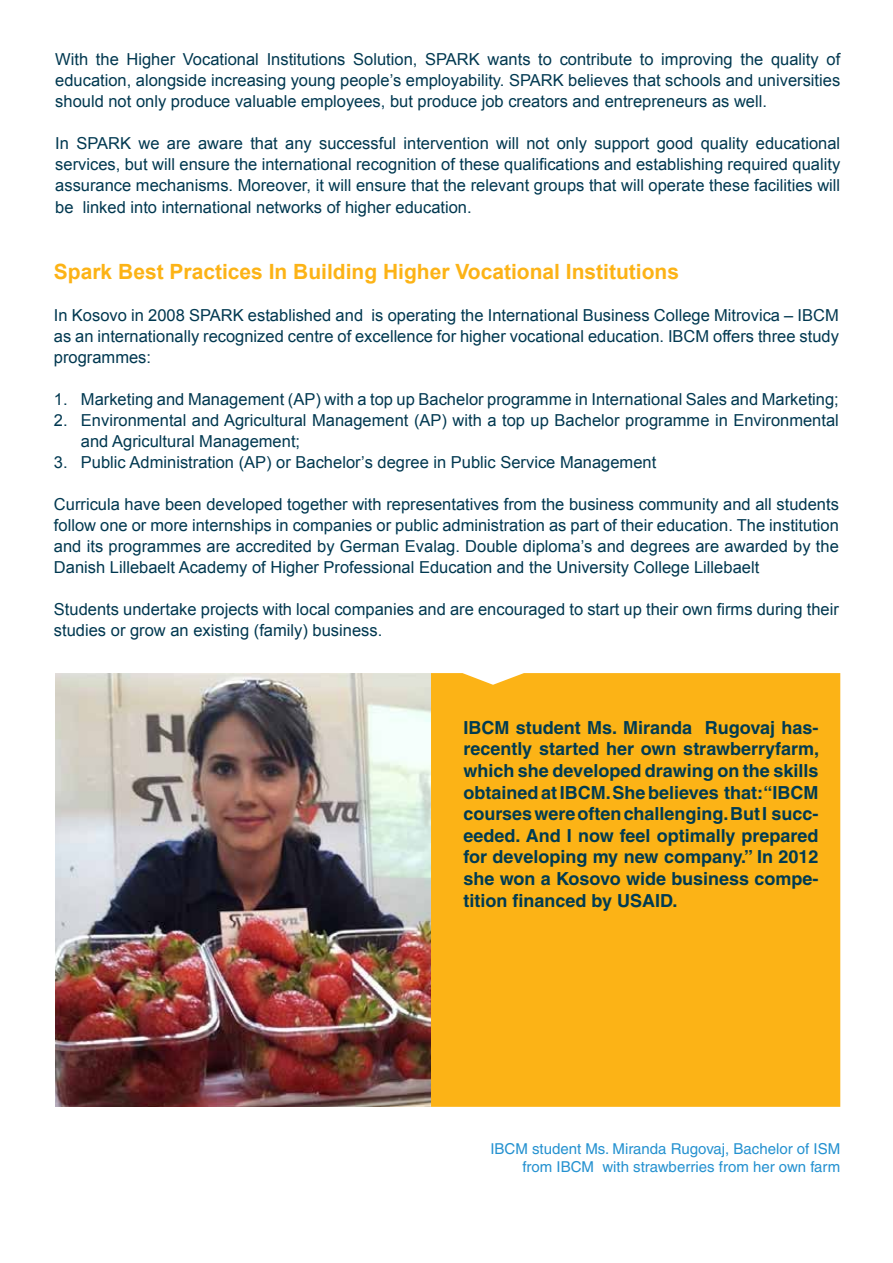
<style>
.page{position:relative;width:893px;height:1263px;background:#fff}
.page>*{position:absolute;margin:0;border:0;box-sizing:border-box;transform-origin:0 0}
.t1{font:700 21px "Arial";color:#fcb316}
.t2{font:18px/21.6px "Helvetica Bold A";color:#003b52;text-align:justify}
.t3{font:16.5px/21px "Arial";color:#013850;text-align:justify}
.t4{font:15px/18px "Helvetica A";color:#2491d0;text-align:right}
</style>
<div class="page">
<div style="left:431px;top:673px;width:409px;height:434px;background:#fcb316"></div>
<img style="left:55px;top:673px;width:376px;height:434px">
<p class="t3" style="left:55px;top:49px;width:786px">With the Higher Vocational Institutions Solution, SPARK wants to contribute to improving the quality of education, alongside increasing young people’s employability. SPARK believes that schools and universities should not only produce valuable employees, but produce job creators and entrepreneurs as well.</p>
<p class="t3" style="left:55px;top:133px;width:786px">In SPARK we are aware that any successful intervention will not only support good quality educational services, but will ensure the international recognition of these qualifications and establishing required quality assurance mechanisms. Moreover, it will ensure that the relevant groups that will operate these facilities will be linked into international networks of higher education.</p>
<p class="t1" style="left:54px;top:258px;width:627px">Spark Best Practices In Building Higher Vocational Institutions</p>
<p class="t3" style="left:54px;top:305px;width:786px">In Kosovo in 2008 SPARK established and is operating the International Business College Mitrovica – IBCM as an internationally recognized centre of excellence for higher vocational education. IBCM offers three study programmes:</p>
<p class="t3" style="left:54px;top:389px;width:786px">1. Marketing and Management (AP) with a top up Bachelor programme in International Sales and Marketing;</p>
<p class="t3" style="left:81px;top:410px;width:759px;text-indent:-27px">2. Environmental and Agricultural Management (AP) with a top up Bachelor programme in Environmental and Agricultural Management;</p>
<p class="t3" style="left:54px;top:452px;width:604px">3. Public Administration (AP) or Bachelor’s degree in Public Service Management</p>
<p class="t3" style="left:54px;top:494px;width:786px">Curricula have been developed together with representatives from the business community and all students follow one or more internships in companies or public administration as part of their education. The institution and its programmes are accredited by German Evalag. Double diploma’s and degrees are awarded by the Danish Lillebaelt Academy of Higher Professional Education and the University College Lillebaelt</p>
<p class="t3" style="left:54px;top:599px;width:786px">Students undertake projects with local companies and are encouraged to start up their own firms during their studies or grow an existing (family) business.</p>
<p class="t2" style="left:463px;top:716px;width:357px">IBCM student Ms. Miranda Rugovaj has&shy;recently started her own strawberryfarm, which she developed drawing on the skills obtained at IBCM. She believes that: “IBCM courses were often challenging. But I succ&shy;eeded. And I now feel optimally prepared for developing my new company.” In 2012 she won a Kosovo wide business compe&shy;tition financed by USAID.</p>
<p class="t4" style="left:490px;top:1139px;width:351px">IBCM student Ms. Miranda Rugovaj, Bachelor of ISM from IBCM with strawberries from her own farm</p>
</div>
